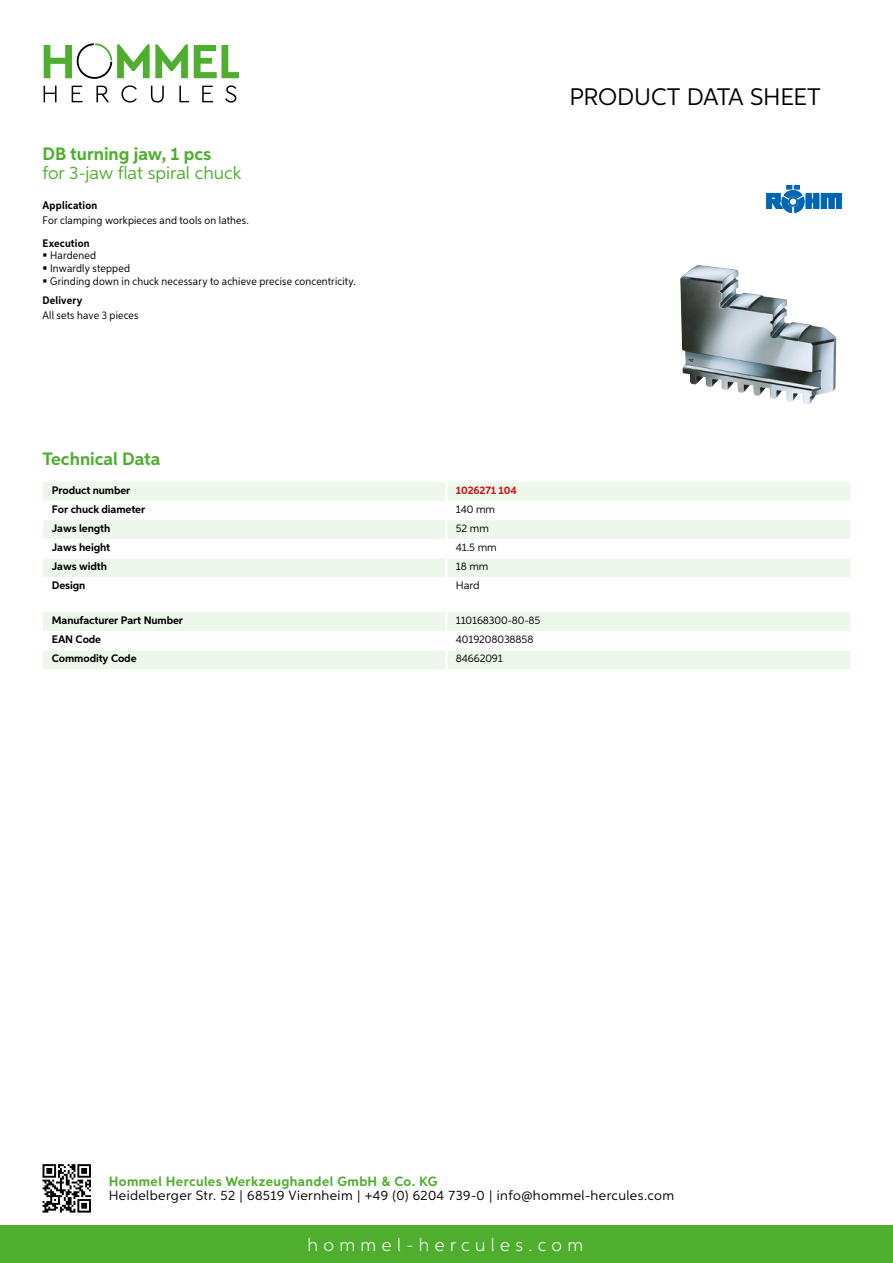
<style>
.page{position:relative;width:893px;height:1263px;background:#fff}
.page>*{position:absolute;margin:0;border:0;box-sizing:border-box;transform-origin:0 0}
.t1{font:24px "Aspira";letter-spacing:-.01em;color:#000}
.t2{font:700 18px "Aspira";color:#50ae2f}
.t3{font:18px "Aspira";color:#50ae2f}
.t4{font:300 18px "Aspira";letter-spacing:.3em;color:#fff}
.t5{font:13.5px "Aspira";letter-spacing:.03em;color:#000}
.t6{font:700 13.5px "Aspira";letter-spacing:.03em;color:#50ae2f}
.t7{font:10.95px/12.8px "Aspira Nar";letter-spacing:.015em;color:#000}
.t8{font:700 10.95px "Aspira";letter-spacing:-.01em;color:#000}
.t9{font:10.95px "Aspira";letter-spacing:-.01em;color:#000}
.t10{font:700 10.95px "Aspira Nar";letter-spacing:.015em;color:#000}
.t11{font:700 10.95px "Aspira";letter-spacing:-.01em;color:#cd1013}
</style>
<div class="page">
<div style="left:0;top:1226px;width:893px;height:37px;background:#50ae2f"></div>
<svg style="left:43px;top:1164px;width:48px;height:48px"></svg>
<svg style="left:194px;top:45px;width:45px;height:33px"></svg>
<svg style="left:44px;top:43px;width:144px;height:36px"></svg>
<svg style="left:44px;top:86px;width:13px;height:16px"></svg>
<svg style="left:72px;top:86px;width:10px;height:16px"></svg>
<svg style="left:96px;top:86px;width:13px;height:16px"></svg>
<svg style="left:121px;top:85px;width:16px;height:18px"></svg>
<svg style="left:151px;top:86px;width:13px;height:17px"></svg>
<svg style="left:179px;top:86px;width:10px;height:16px"></svg>
<svg style="left:202px;top:86px;width:11px;height:16px"></svg>
<svg style="left:225px;top:85px;width:11px;height:18px"></svg>
<div style="left:43px;top:482px;width:807px;height:19px;background:#eef7eb"></div>
<svg style="left:43px;top:520px;width:807px;height:57px;fill:#eef7eb"></svg>
<hr style="left:445px;top:482px;width:3px;height:19px;background:#fff">
<hr style="left:445px;top:520px;width:3px;height:19px;background:#fff">
<hr style="left:445px;top:539px;width:3px;height:19px;background:#fff">
<hr style="left:445px;top:558px;width:3px;height:19px;background:#fff">
<svg style="left:43px;top:612px;width:807px;height:57px"></svg>
<hr style="left:445px;top:650px;width:3px;height:19px;background:#fff">
<img style="left:680px;top:265px;width:156px;height:139px">
<svg style="left:766px;top:185px;width:76px;height:28px"></svg>
<h2 class="t2" style="left:43px;top:142px;width:170px">DB turning jaw, 1 pcs</h2>
<h2 class="t3" style="left:43px;top:162px;width:200px">for 3-jaw flat spiral chuck</h2>
<p class="t10" style="left:43px;top:199px;width:56px">Application</p>
<p class="t7" style="left:43px;top:214px;width:208px">For clamping workpieces and tools on lathes.</p>
<p class="t10" style="left:43px;top:236px;width:49px">Execution</p>
<p class="t7" style="left:50px;top:249px;width:307px">Hardened<br>Inwardly stepped<br>Grinding down in chuck necessary to achieve precise concentricity.</p>
<p class="t10" style="left:43px;top:294px;width:41px">Delivery</p>
<p class="t7" style="left:43px;top:309px;width:98px">All sets have 3 pieces</p>
<h1 class="t1" style="left:569px;top:82px;width:253px">Product data sh eet</h1>
<h2 class="t2" style="left:43px;top:448px;width:120px">Technical Data</h2>
<p class="t8" style="left:52px;top:483px;width:80px">Product number</p>
<p class="t11" style="left:456px;top:483px;width:62px">1026271 104</p>
<p class="t8" style="left:52px;top:502px;width:95px">For chuck diameter</p>
<p class="t9" style="left:456px;top:502px;width:41px">140 mm</p>
<p class="t8" style="left:52px;top:521px;width:60px">Jaws length</p>
<p class="t9" style="left:456px;top:522px;width:35px">52 mm</p>
<p class="t8" style="left:52px;top:541px;width:60px">Jaws height</p>
<p class="t9" style="left:456px;top:541px;width:42px">41.5 mm</p>
<p class="t8" style="left:52px;top:560px;width:57px">Jaws width</p>
<p class="t9" style="left:456px;top:560px;width:34px">18 mm</p>
<p class="t8" style="left:52px;top:579px;width:35px">Design</p>
<p class="t9" style="left:456px;top:579px;width:25px">Hard</p>
<p class="t8" style="left:52px;top:613px;width:133px">Manufacturer Part Number</p>
<p class="t9" style="left:456px;top:613px;width:86px">110168300-80-85</p>
<p class="t8" style="left:52px;top:633px;width:51px">EAN Code</p>
<p class="t9" style="left:456px;top:633px;width:79px">4019208038858</p>
<p class="t8" style="left:52px;top:652px;width:86px">Commodity Code</p>
<p class="t9" style="left:456px;top:652px;width:48px">84662091</p>
<p class="t6" style="left:109px;top:1172px;width:330px">Hommel Hercules Werkzeughandel GmbH &amp; Co. KG</p>
<p class="t5" style="left:109px;top:1187px;width:567px">Heidelberger Str. 52 | 68519 Viernheim | +49 (0) 6204 739-0 | info@hommel-hercules.com</p>
<h2 class="t4" style="left:307px;top:1234px;width:277px">hommel-hercules.com</h2>
</div>
